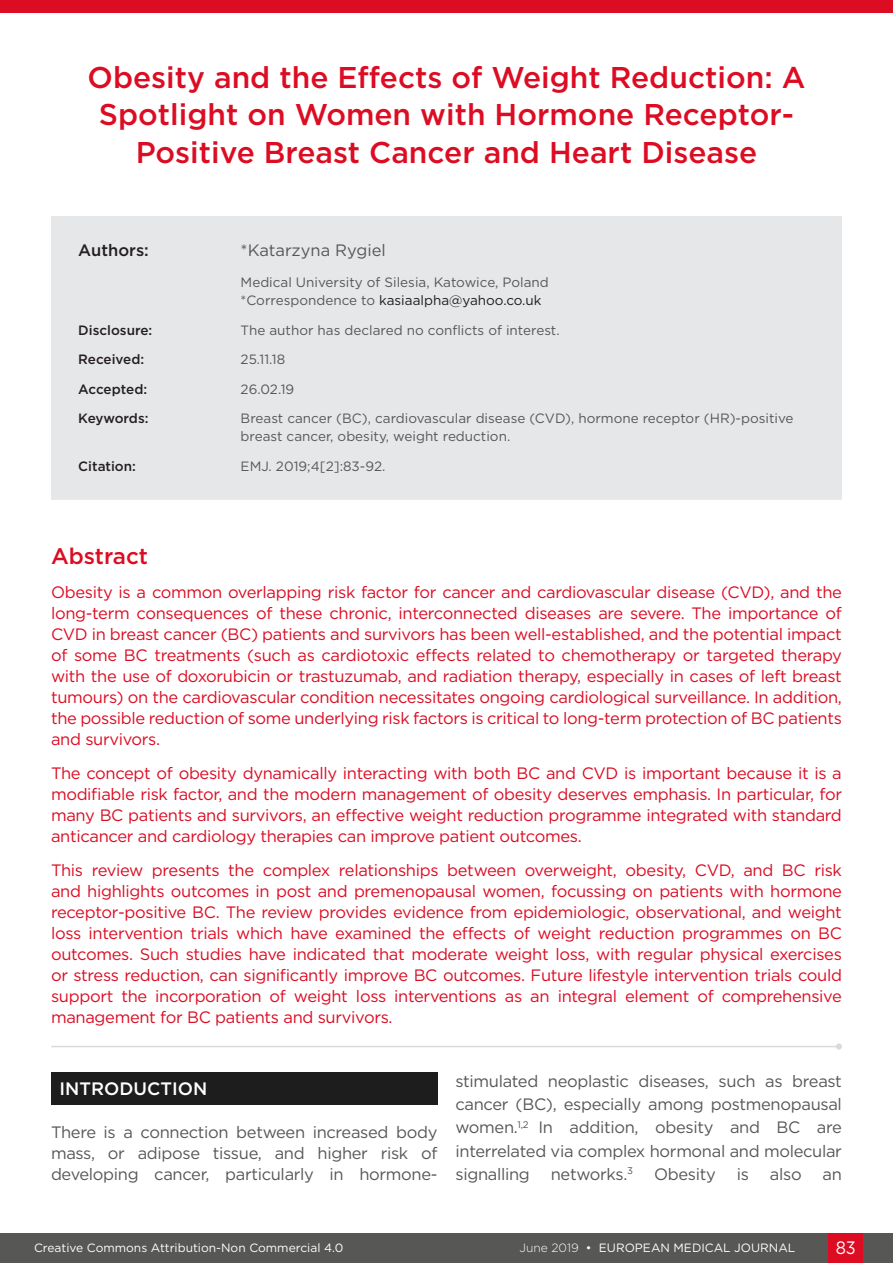
<style>
.page{position:relative;width:893px;height:1263px;background:#fff}
.page>*{position:absolute;margin:0;border:0;box-sizing:border-box;transform-origin:0 0}
.t1{font:500 30px/37.5px "Gotham";color:#dc0c23;text-align:center}
.t2{font:500 22.5px "Gotham";color:#dc0c23}
.H1__Heading_1{font:500 18px "Gotham";color:#fff}
.t3{font:18px "Gotham";color:#fff;scale:.9 1}
.t4{font:16.5px/21px "Gotham";letter-spacing:-.02em;color:#dc0c23;text-align:justify}
.Body_Text{font:16.5px/23.2px "Gotham";letter-spacing:-.02em;color:#575756;text-align:justify}
.Body_Text-2{font:16.5px "Gotham";color:#575756}
.Article_Details__Aut{font:500 16.5px "Gotham";color:#231f20}
.Article_Details_Body{font:13.5px/18px "Gotham";color:#575756}
.Article_Details_Head{font:500 13.5px "Gotham";color:#231f20}
.Symposium_Details_Bo{font:13.5px "Gotham";color:#575756}
.t5{font:12px "Gotham";color:#fff}
.s1{color:#1d1d1d}
.s2{font-weight:300}
</style>
<div class="page">
<div style="left:0;top:1233px;width:893px;height:30px;background:#575756"></div>
<div style="left:829px;top:1233px;width:34px;height:30px;background:#dc0c23"></div>
<div style="left:51px;top:216px;width:791px;height:284px;background:#e6e7e9"></div>
<div style="left:51px;top:1072px;width:386px;height:33px;background:#1d1d1d"></div>
<div style="left:0;top:0;width:893px;height:13px;background:#dc0c23"></div>
<hr style="left:52px;top:1046px;width:787px;height:1px;background:#dbd9dc">
<svg style="left:836px;top:1043px;width:6px;height:6px"></svg>
<p class="t1" style="left:88px;top:58px;width:719px">Obesity and the Effects of Weight Reduction: A<br>Spotlight on Women with Hormone Receptor-<br>Positive Breast Cancer and Heart Disease</p>
<p class="Article_Details__Aut" style="left:78px;top:240px;width:72px">Authors:</p>
<p class="Body_Text-2" style="left:241px;top:240px;width:147px">*Katarzyna Rygiel</p>
<p class="Article_Details_Body" style="left:241px;top:273px;width:310px">Medical University of Silesia, Katowice, Poland *Correspondence to <span class="s1">kasiaalpha@yahoo.co.uk</span></p>
<p class="Article_Details_Head" style="left:78px;top:321px;width:76px">Disclosure:</p>
<p class="Article_Details_Body" style="left:241px;top:321px;width:321px">The author has declared no conflicts of interest.</p>
<p class="Article_Details_Head" style="left:78px;top:351px;width:67px">Received:</p>
<p class="Article_Details_Body" style="left:241px;top:350px;width:46px">25.11.18</p>
<p class="Article_Details_Head" style="left:78px;top:380px;width:70px">Accepted:</p>
<p class="Article_Details_Body" style="left:241px;top:380px;width:55px">26.02.19</p>
<p class="Article_Details_Head" style="left:78px;top:410px;width:72px">Keywords:</p>
<p class="Article_Details_Body" style="left:241px;top:409px;width:554px">Breast cancer (BC), cardiovascular disease (CVD), hormone receptor (HR)-positive breast cancer, obesity, weight reduction.</p>
<p class="Article_Details_Head" style="left:78px;top:457px;width:59px">Citation:</p>
<p class="Symposium_Details_Bo" style="left:241px;top:458px;width:146px">EMJ. 2019;4[2]:83-92.</p>
<p class="t2" style="left:51px;top:542px;width:99px">Abstract</p>
<p class="t4" style="left:51px;top:581px;width:792px">Obesity is a common overlapping risk factor for cancer and cardiovascular disease (CVD), and the long-term consequences of these chronic, interconnected diseases are severe. The importance of CVD in breast cancer (BC) patients and survivors has been well-established, and the potential impact of some BC treatments (such as cardiotoxic effects related to chemotherapy or targeted therapy with the use of doxorubicin or trastuzumab, and radiation therapy, especially in cases of left breast tumours) on the cardiovascular condition necessitates ongoing cardiological surveillance. In addition, the possible reduction of some underlying risk factors is critical to long-term protection of BC patients and survivors.</p>
<p class="t4" style="left:51px;top:762px;width:792px">The concept of obesity dynamically interacting with both BC and CVD is important because it is a modifiable risk factor, and the modern management of obesity deserves emphasis. In particular, for many BC patients and survivors, an effective weight reduction programme integrated with standard anticancer and cardiology therapies can improve patient outcomes.</p>
<p class="t4" style="left:51px;top:859px;width:792px">This review presents the complex relationships between overweight, obesity, CVD, and BC risk and highlights outcomes in post and premenopausal women, focussing on patients with hormone receptor-positive BC. The review provides evidence from epidemiologic, observational, and weight loss intervention trials which have examined the effects of weight reduction programmes on BC outcomes. Such studies have indicated that moderate weight loss, with regular physical exercises or stress reduction, can significantly improve BC outcomes. Future lifestyle intervention trials could support the incorporation of weight loss interventions as an integral element of comprehensive management for BC patients and survivors.</p>
<p class="H1__Heading_1" style="left:60px;top:1077px;width:149px">INTRODUCTION</p>
<p class="Body_Text" style="left:51px;top:1121px;width:388px;line-height:21.1px">There is a connection between increased body mass, or adipose tissue, and higher risk of developing cancer, particularly in hormone-</p>
<p class="Body_Text" style="left:455px;top:1069px;width:388px">stimulated neoplastic diseases, such as breast cancer (BC), especially among postmenopausal women.<sup>1,2</sup> In addition, obesity and BC are interrelated via complex hormonal and molecular signalling</p>
<p class="Body_Text" style="left:551px;top:1162px;width:84px">networks.<sup>3</sup></p>
<p class="Body_Text" style="left:654px;top:1162px;width:63px">Obesity</p>
<p class="Body_Text" style="left:737px;top:1162px;width:14px">is</p>
<p class="Body_Text" style="left:770px;top:1162px;width:33px">also</p>
<p class="Body_Text" style="left:823px;top:1162px;width:21px">an</p>
<p class="t5" style="left:34px;top:1240px;width:311px">Creative Commons Attribution-Non Commercial 4.0</p>
<p class="t5" style="left:520px;top:1240px;width:277px"><span class="s2">June 2019</span> • EUROPEAN MEDICAL JOURNAL</p>
<p class="t3" style="left:836px;top:1236px;width:24px">83</p>
</div>
